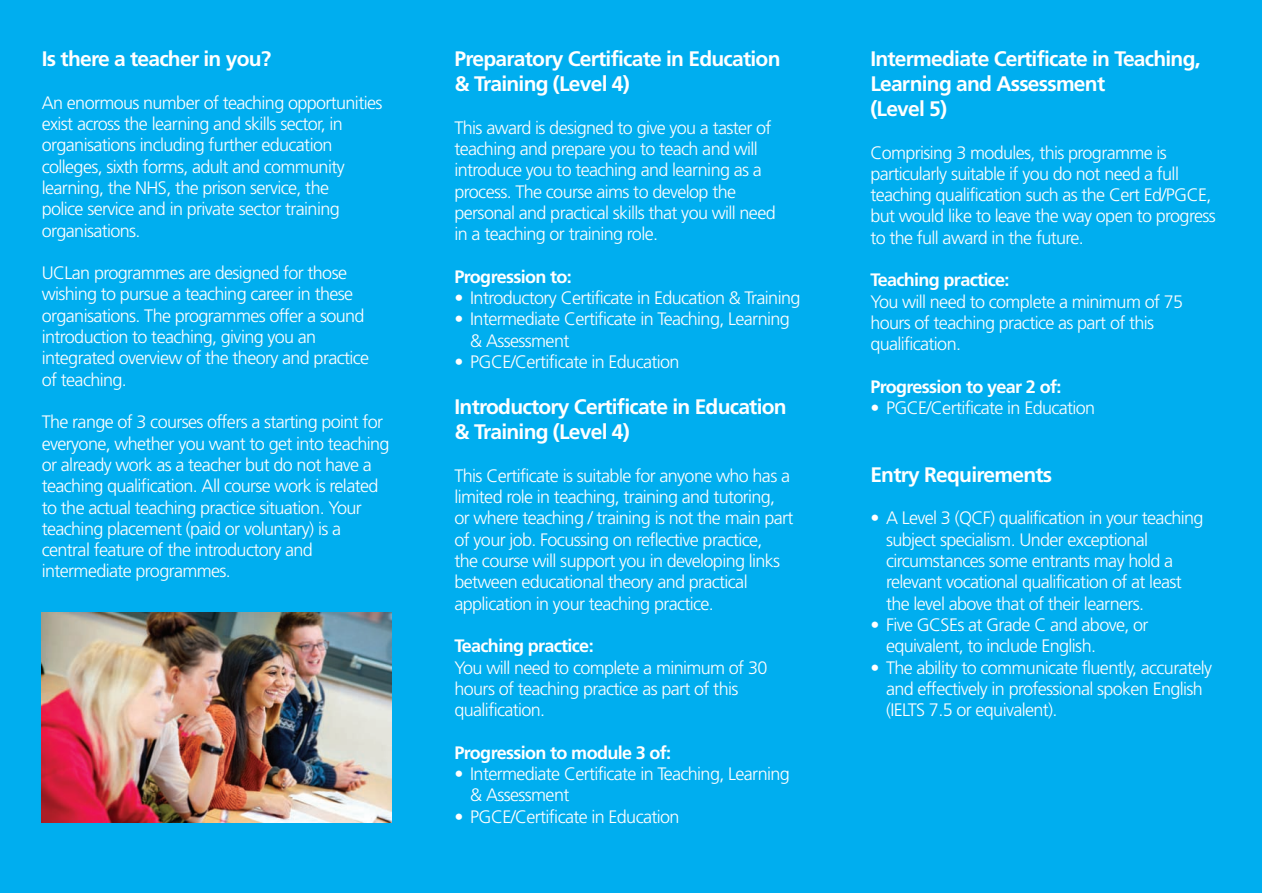
<style>
.page{position:relative;width:1262px;height:893px;background:#fff}
.page>*{position:absolute;margin:0;border:0;box-sizing:border-box;transform-origin:0 0}
.t1{font:700 21px/24.9px "Frutiger";letter-spacing:-.035em;color:#fff}
.t2{font:300 18px/21.3px "Frutiger";letter-spacing:-.035em;color:#fff}
.t3{font:700 18px "Frutiger";letter-spacing:-.035em;color:#fff}
</style>
<div class="page">
<div style="left:0;top:0;width:1261px;height:893px;background:#00aeef"></div>
<img style="left:41px;top:613px;width:351px;height:209px">
<p class="t1" style="left:42px;top:47px;width:231px">Is there a teacher in you?</p>
<p class="t2" style="left:42px;top:93px;width:342px">An enormous number of teaching opportunities exist across the learning and skills sector, in organisations including further education colleges, sixth forms, adult and community learning, the NHS, the prison service, the<br>police service and in private sector training organisations.</p>
<p class="t2" style="left:42px;top:264px;width:329px">UCLan programmes are designed for those wishing to pursue a teaching career in these organisations. The programmes offer a sound introduction to teaching, giving you an integrated overview of the theory and practice of teaching.</p>
<p class="t2" style="left:42px;top:413px;width:349px">The range of 3 courses offers a starting point for everyone, whether you want to get into teaching or already work as a teacher but do not have a teaching qualification. All course work is related to the actual teaching practice situation. Your teaching placement (paid or voluntary) is a central feature of the introductory and intermediate programmes.</p>
<p class="t1" style="left:454px;top:47px;width:327px">Preparatory Certificate in Education &amp; Training (Level 4)</p>
<p class="t2" style="left:454px;top:118px;width:323px">This award is designed to give you a taster of teaching and prepare you to teach and will introduce you to teaching and learning as a process. The course aims to develop the personal and practical skills that you will need in a teaching or training role.</p>
<p class="t3" style="left:454px;top:269px;width:119px">Progression to:</p>
<p class="t2" style="left:454px;top:288px;width:347px">• Introductory Certificate in Education &amp; Training</p>
<p class="t2" style="left:470px;top:310px;width:321px;text-indent:-16px">• Intermediate Certificate in Teaching, Learning &amp; Assessment</p>
<p class="t2" style="left:454px;top:352px;width:226px">• PGCE/Certificate in Education</p>
<p class="t1" style="left:454px;top:395px;width:334px">Introductory Certificate in Education &amp; Training (Level 4)</p>
<p class="t2" style="left:454px;top:466px;width:340px">This Certificate is suitable for anyone who has a limited role in teaching, training and tutoring, or where teaching / training is not the main part of your job. Focussing on reflective practice,<br>the course will support you in developing links between educational theory and practical application in your teaching practice.</p>
<p class="t3" style="left:454px;top:638px;width:141px">Teaching practice:</p>
<p class="t2" style="left:454px;top:658px;width:314px">You will need to complete a minimum of 30 hours of teaching practice as part of this qualification.</p>
<p class="t3" style="left:454px;top:744px;width:218px">Progression to module 3 of:</p>
<p class="t2" style="left:470px;top:764px;width:321px;text-indent:-16px">• Intermediate Certificate in Teaching, Learning &amp; Assessment</p>
<p class="t2" style="left:454px;top:807px;width:226px">• PGCE/Certificate in Education</p>
<p class="t1" style="left:870px;top:47px;width:332px">Intermediate Certificate in Teaching,<br>Learning and Assessment<br>(Level 5)</p>
<p class="t2" style="left:870px;top:143px;width:347px">Comprising 3 modules, this programme is particularly suitable if you do not need a full teaching qualification such as the Cert Ed/PGCE, but would like to leave the way open to progress to the full award in the future.</p>
<p class="t3" style="left:870px;top:272px;width:141px">Teaching practice:</p>
<p class="t2" style="left:870px;top:292px;width:314px">You will need to complete a minimum of 75 hours of teaching practice as part of this qualification.</p>
<p class="t3" style="left:870px;top:379px;width:192px">Progression to year 2 of:</p>
<p class="t2" style="left:870px;top:399px;width:226px">• PGCE/Certificate in Education</p>
<p class="t1" style="left:870px;top:463px;width:183px">Entry Requirements</p>
<p class="t2" style="left:886px;top:509px;width:319px;text-indent:-16px">• A Level 3 (QCF) qualification in your teaching subject specialism. Under exceptional circumstances some entrants may hold a relevant vocational qualification of at least the level above that of their learners.</p>
<p class="t2" style="left:886px;top:615px;width:264px;text-indent:-16px">• Five GCSEs at Grade C and above, or equivalent, to include English.</p>
<p class="t2" style="left:886px;top:658px;width:327px;text-indent:-16px">• The ability to communicate fluently, accurately and effectively in professional spoken English (IELTS 7.5 or equivalent).</p>
</div>
